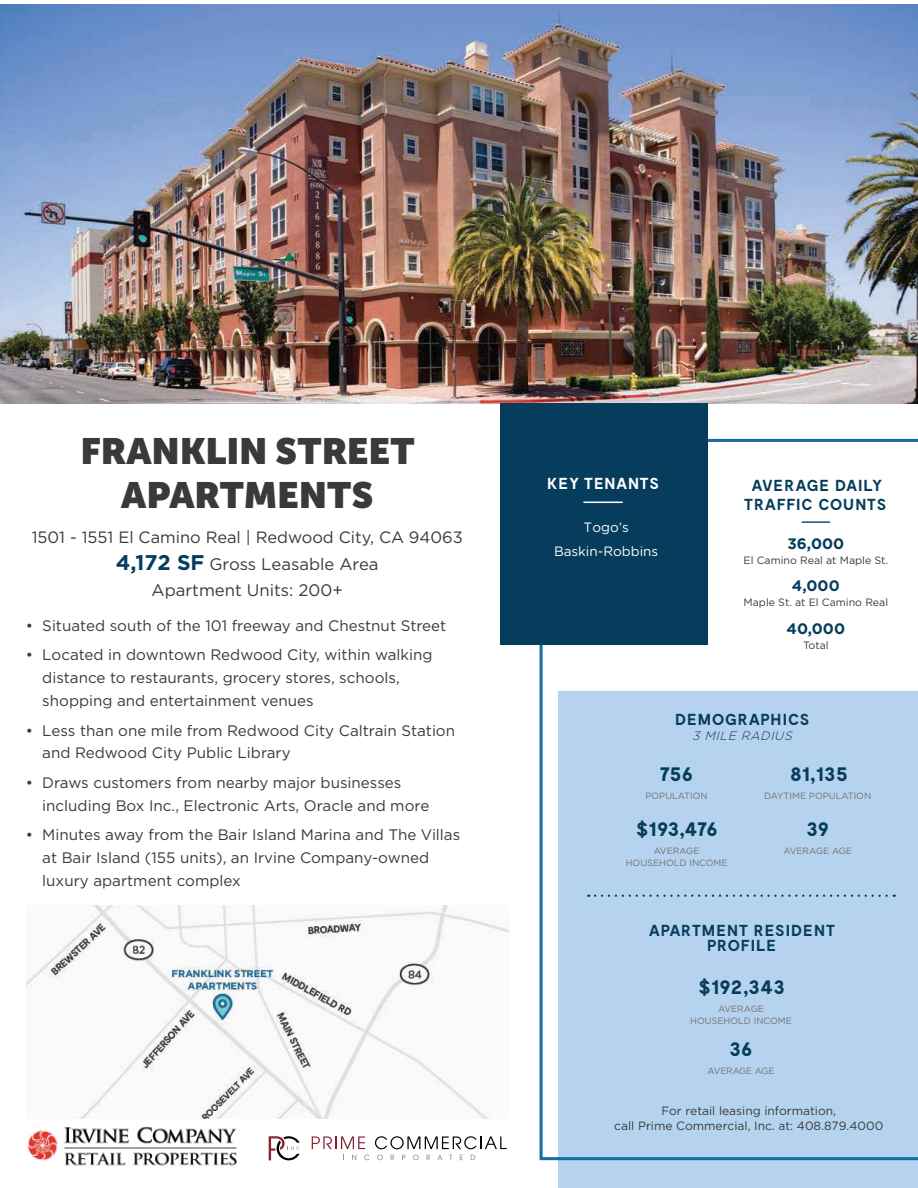
<style>
.page{position:relative;width:918px;height:1188px;background:#fff}
.page>*{position:absolute;margin:0;border:0;box-sizing:border-box;transform-origin:0 0}
.t1{font:900 36.45px/43.7px "Museo Sans Display";letter-spacing:.01em;color:#3a3a3a;text-align:center}
.t2{font:700 21.3px "Moderat";color:#063c5c}
.t3{font:16.65px/25.8px "Gotham";color:#3a3a3a;text-align:center}
.t4{font:16.35px "Gotham";color:#3a3a3a}
.t5{font:700 15.9px/18.1px "Moderat";letter-spacing:.06em;color:#063c5c;text-align:center}
.t6{font:700 15.9px "Moderat";letter-spacing:.055em;color:#fff}
.t7{font:15.15px/22.8px "Gotham";color:#3a3a3a}
.t8{font:700 15.15px "Gotham";color:#063c5c}
.t9{font:13.5px/24px "Gotham Rounded";color:#fff;text-align:center}
.t10{font:italic 300 12.15px "Gotham";color:#063c5c}
.t11{font:12px/15px "Gotham";color:#3a3a3a;text-align:center}
.t12{font:10.65px "Gotham";color:#3a3a3a}
.t13{font:9.15px/12.1px "Gotham";color:#737373;text-align:center}
.t14{font:9.15px "Gotham";letter-spacing:-.02em;color:#737373}
.s1{font-weight:700;font-size:21.3px;color:#063c5c}
</style>
<div class="page">
<div style="left:558px;top:691px;width:360px;height:497px;background:#b5d3ef"></div>
<svg style="left:540px;top:439px;width:378px;height:721px"></svg>
<img style="left:0;top:4px;width:918px;height:399px">
<hr style="left:802px;top:521px;width:28px;height:2px;background:#175182">
<div style="left:501px;top:403px;width:207px;height:242px;background:#063c5c"></div>
<hr style="left:583px;top:502px;width:40px;height:1px;background:#fff">
<img style="left:26px;top:905px;width:483px;height:213px">
<svg style="left:595px;top:895px;width:300px;height:2px"></svg>
<svg style="left:375px;top:1136px;width:132px;height:13px"></svg>
<svg style="left:377px;top:1155px;width:6px;height:5px"></svg>
<svg style="left:391px;top:1155px;width:3px;height:5px"></svg>
<svg style="left:402px;top:1155px;width:4px;height:5px"></svg>
<svg style="left:413px;top:1155px;width:6px;height:5px"></svg>
<svg style="left:426px;top:1155px;width:4px;height:5px"></svg>
<svg style="left:437px;top:1155px;width:5px;height:5px"></svg>
<svg style="left:471px;top:1155px;width:4px;height:5px"></svg>
<svg style="left:312px;top:1136px;width:53px;height:13px"></svg>
<svg style="left:352px;top:1155px;width:4px;height:5px"></svg>
<svg style="left:364px;top:1155px;width:6px;height:5px"></svg>
<svg style="left:269px;top:1136px;width:31px;height:24px"></svg>
<img style="left:28px;top:1126px;width:209px;height:40px">
<h1 class="t1" style="left:81px;top:429px;width:336px">FRANKLIN STREET<br>APARTMENTS</h1>
<p class="t4" style="left:32px;top:527px;width:433px">1501 - 1551 El Camino Real | Redwood City, CA 94063</p>
<p class="t3" style="left:116px;top:551px;width:264px"><span class="s1">4,172 SF</span> Gross Leasable Area<br>Apartment Units: 200+</p>
<p class="t7" style="left:26px;top:614px;width:422px">• Situated south of the 101 freeway and Chestnut Street</p>
<p class="t7" style="left:42px;top:643px;width:392px;text-indent:-16px">• Located in downtown Redwood City, within walking distance to restaurants, grocery stores, schools, shopping and entertainment venues</p>
<p class="t7" style="left:42px;top:719px;width:414px;text-indent:-16px">• Less than one mile from Redwood City Caltrain Station and Redwood City Public Library</p>
<p class="t7" style="left:42px;top:771px;width:389px;text-indent:-16px">• Draws customers from nearby major businesses including Box Inc., Electronic Arts, Oracle and more</p>
<p class="t7" style="left:42px;top:823px;width:420px;text-indent:-16px">• Minutes away from the Bair Island Marina and The Villas at Bair Island (155 units), an Irvine Company-owned luxury apartment complex</p>
<p class="t6" style="left:547px;top:475px;width:113px">KEY TENANTS</p>
<p class="t9" style="left:554px;top:515px;width:106px">Togo’s<br>Baskin-Robbins</p>
<p class="t5" style="left:744px;top:477px;width:144px">AVERAGE DAILY<br>TRAFFIC COUNTS</p>
<p class="t8" style="left:787px;top:533px;width:58px">36,000</p>
<p class="t12" style="left:744px;top:553px;width:146px">El Camino Real at Maple St.</p>
<p class="t8" style="left:792px;top:576px;width:49px">4,000</p>
<p class="t12" style="left:744px;top:596px;width:146px">Maple St. at El Camino Real</p>
<p class="t8" style="left:787px;top:618px;width:60px">40,000</p>
<p class="t12" style="left:803px;top:638px;width:27px">Total</p>
<p class="t5" style="left:675px;top:711px;width:136px">DEMOGRAPHICS</p>
<p class="t10" style="left:692px;top:728px;width:105px">3 MILE RADIUS</p>
<h2 class="t2" style="left:790px;top:761px;width:60px">81,135</h2>
<p class="t13" style="left:764px;top:789px;width:109px">DAYTIME POPULATION</p>
<h2 class="t2" style="left:660px;top:761px;width:35px">756</h2>
<p class="t13" style="left:645px;top:789px;width:64px">POPULATION</p>
<h2 class="t2" style="left:636px;top:816px;width:83px">$193,476</h2>
<p class="t13" style="left:626px;top:845px;width:103px">AVERAGE<br>HOUSEHOLD INCOME</p>
<h2 class="t2" style="left:806px;top:816px;width:24px">39</h2>
<p class="t13" style="left:783px;top:845px;width:70px">AVERAGE AGE</p>
<p class="t5" style="left:649px;top:923px;width:187px;line-height:15.1px">APARTMENT RESIDENT<br>PROFILE</p>
<h2 class="t2" style="left:699px;top:974px;width:88px">$192,343</h2>
<p class="t13" style="left:690px;top:1002px;width:103px">AVERAGE<br>HOUSEHOLD INCOME</p>
<h2 class="t2" style="left:729px;top:1037px;width:25px">36</h2>
<p class="t14" style="left:708px;top:1065px;width:68px">AVERAGE AGE</p>
<p class="t11" style="left:614px;top:1103px;width:270px">For retail leasing information,<br>call Prime Commercial, Inc. at: 408.879.4000</p>
</div>
